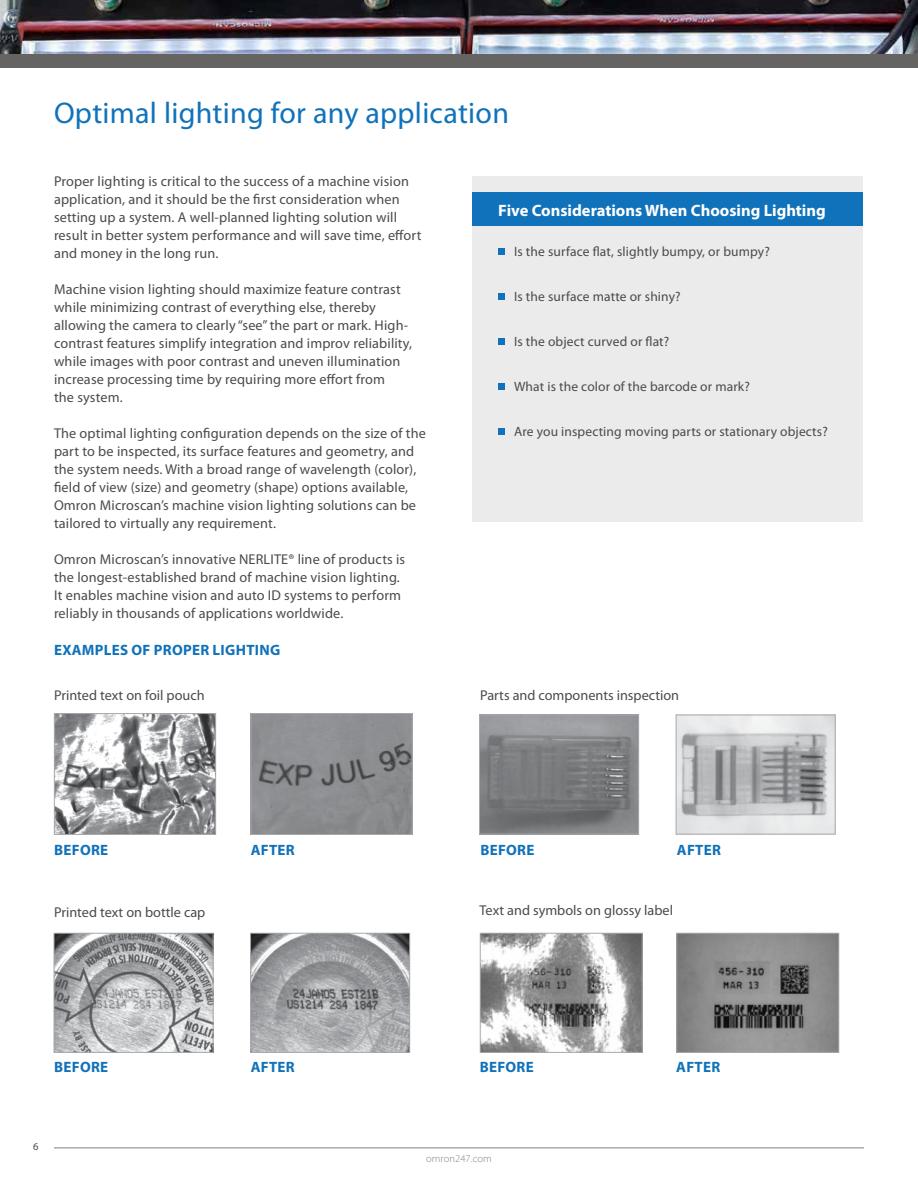
<style>
.page{position:relative;width:918px;height:1188px;background:#fff}
.page>*{position:absolute;margin:0;border:0;box-sizing:border-box;transform-origin:0 0}
.t1{font:30px "Myriad Pro";letter-spacing:.01em;color:#1072ba}
.t2{font:700 16.5px "Myriad Pro";color:#fff}
.t3{font:700 15px "Myriad Pro";letter-spacing:.02em;color:#1072ba}
.t4{font:14.25px/18px "Myriad Pro";letter-spacing:.01em;color:#4b4b4b}
.t5{font:13.5px "Myriad Pro";letter-spacing:.01em;color:#4b4b4b}
.t6{font:300 10.5px "Myriad Pro";letter-spacing:.01em;color:#808285}
.t7{font:10.5px "Myriad Pro";color:#4b4b4b}
</style>
<div class="page">
<hr style="left:54px;top:1148px;width:810px;height:1px;background:#808285">
<img style="left:0;top:0;width:918px;height:54px">
<div style="left:472px;top:176px;width:391px;height:345px;background:#ebebec"></div>
<img style="left:56px;top:715px;width:158px;height:118px">
<div style="left:54px;top:713px;width:162px;height:122px;border:1px solid #a7a9ac"></div>
<img style="left:253px;top:715px;width:158px;height:118px">
<div style="left:251px;top:713px;width:162px;height:122px;border:1px solid #a7a9ac"></div>
<div style="left:0;top:54px;width:918px;height:14px;background:#666363"></div>
<img style="left:252px;top:935px;width:156px;height:116px">
<div style="left:250px;top:933px;width:160px;height:120px;border:1px solid #a7a9ac"></div>
<img style="left:56px;top:935px;width:155px;height:116px">
<div style="left:54px;top:933px;width:159px;height:120px;border:1px solid #a7a9ac"></div>
<img style="left:482px;top:935px;width:159px;height:116px">
<div style="left:480px;top:933px;width:163px;height:120px;border:1px solid #a7a9ac"></div>
<img style="left:678px;top:935px;width:159px;height:116px">
<div style="left:676px;top:933px;width:163px;height:120px;border:1px solid #a7a9ac"></div>
<img style="left:678px;top:717px;width:156px;height:116px">
<div style="left:676px;top:715px;width:160px;height:120px;border:1px solid #a7a9ac"></div>
<img style="left:481px;top:717px;width:156px;height:116px">
<div style="left:479px;top:715px;width:160px;height:120px;border:1px solid #a7a9ac"></div>
<div style="left:472px;top:192px;width:391px;height:34px;background:#1072ba"></div>
<div style="left:498px;top:248px;width:7px;height:7px;background:#1072ba"></div>
<div style="left:498px;top:293px;width:7px;height:7px;background:#1072ba"></div>
<div style="left:498px;top:338px;width:7px;height:7px;background:#1072ba"></div>
<div style="left:498px;top:383px;width:7px;height:7px;background:#1072ba"></div>
<div style="left:498px;top:428px;width:7px;height:7px;background:#1072ba"></div>
<h1 class="t1" style="left:54px;top:97px;width:457px">Optimal lighting for any application</h1>
<p class="t4" style="left:54px;top:173px;width:369px">Proper lighting is critical to the success of a machine vision application, and it should be the first consideration when setting up a system. A well-planned lighting solution will result in better system performance and will save time, effort and money in the long run.</p>
<p class="t4" style="left:54px;top:281px;width:360px">Machine vision lighting should maximize feature contrast while minimizing contrast of everything else, thereby allowing the camera to clearly “see” the part or mark. High&shy;contrast features simplify integration and improv reliability, while images with poor contrast and uneven illumination increase processing time by requiring more effort from<br>the system.</p>
<p class="t4" style="left:54px;top:425px;width:374px">The optimal lighting configuration depends on the size of the part to be inspected, its surface features and geometry, and the system needs. With a broad range of wavelength (color), field of view (size) and geometry (shape) options available, Omron Microscan’s machine vision lighting solutions can be tailored to virtually any requirement.</p>
<p class="t4" style="left:54px;top:551px;width:353px">Omron Microscan’s innovative NERLITE® line of products is the longest-established brand of machine vision lighting.<br>It enables machine vision and auto ID systems to perform reliably in thousands of applications worldwide.</p>
<p class="t3" style="left:54px;top:641px;width:228px">EXAMPLES OF PROPER LIGHTING</p>
<p class="t4" style="left:54px;top:686px;width:152px">Printed text on foil pouch</p>
<p class="t2" style="left:498px;top:201px;width:329px">Five Considerations When Choosing Lighting</p>
<p class="t5" style="left:514px;top:245px;width:257px">Is the surface flat, slightly bumpy, or bumpy?</p>
<p class="t5" style="left:514px;top:290px;width:168px">Is the surface matte or shiny?</p>
<p class="t5" style="left:514px;top:335px;width:157px">Is the object curved or flat?</p>
<p class="t5" style="left:514px;top:380px;width:237px">What is the color of the barcode or mark?</p>
<p class="t5" style="left:514px;top:425px;width:315px">Are you inspecting moving parts or stationary objects?</p>
<p class="t4" style="left:480px;top:686px;width:201px">Parts and components inspection</p>
<p class="t3" style="left:54px;top:842px;width:56px">BEFORE</p>
<p class="t3" style="left:251px;top:842px;width:46px">AFTER</p>
<p class="t4" style="left:54px;top:903px;width:153px">Printed text on bottle cap</p>
<p class="t3" style="left:54px;top:1059px;width:56px">BEFORE</p>
<p class="t3" style="left:251px;top:1059px;width:46px">AFTER</p>
<p class="t7" style="left:33px;top:1141px;width:7px">6</p>
<p class="t3" style="left:480px;top:842px;width:56px">BEFORE</p>
<p class="t3" style="left:677px;top:842px;width:46px">AFTER</p>
<p class="t4" style="left:480px;top:902px;width:195px">Text and symbols on glossy label</p>
<p class="t3" style="left:480px;top:1059px;width:56px">BEFORE</p>
<p class="t3" style="left:676px;top:1059px;width:46px">AFTER</p>
<p class="t6" style="left:426px;top:1153px;width:67px">omron247.com</p>
</div>
